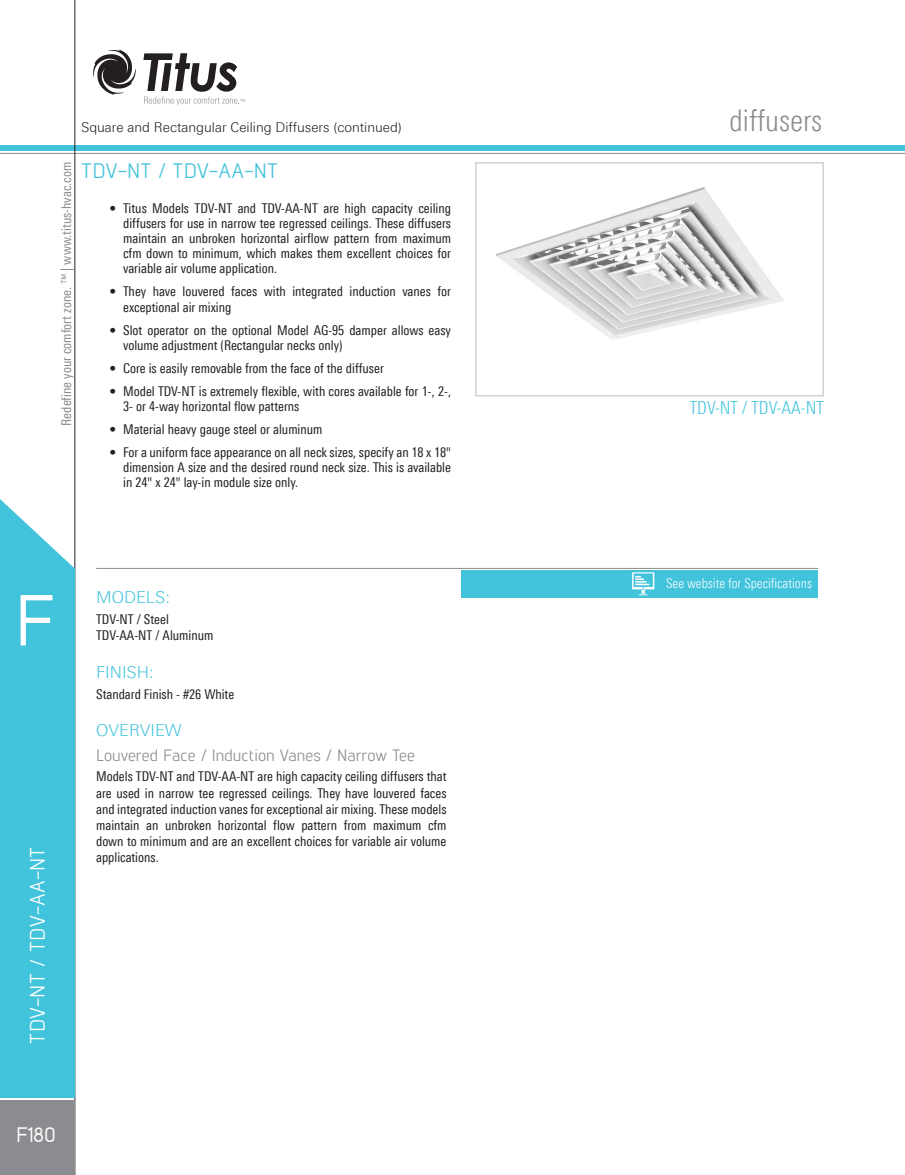
<style>
.page{position:relative;width:905px;height:1175px;background:#fff}
.page>*{position:absolute;margin:0;border:0;box-sizing:border-box;transform-origin:0 0}
.t1{font:500 72px "Lintel";color:#fff}
.t2{font:300 condensed 30px "LT Univers";color:#8a8c8f}
.catalog_title_-_prod{font:21px "Lintel";letter-spacing:.01em;color:#42c3dc}
.catalog_model_-_left{font:21px "Lintel";letter-spacing:.01em;color:#fff}
.t3{font:500 21px "Lintel";color:#fff}
.model_name_-_2017{font:300 condensed 18px "LT Univers";color:#42c3dc}
.catalog_-_overview_s{font:16.5px "Lintel";color:#8a8c8f}
.Titus_heading_3_2017{font:300 16.5px "LT Univers Basic";color:#42c3dc}
.Paragraph{font:condensed 13.5px/15px "LT Univers";color:#231f20;text-align:justify}
.figure_text_2017{font:300 13.5px "LT Univers Basic";color:#231f20}
.t4{font:condensed 13.5px "LT Univers";color:#8a8c8f}
.catalog_web_specific{font:300 condensed 13.5px "LT Univers";color:#fff}
</style>
<div class="page">
<svg style="left:93px;top:50px;width:43px;height:45px"></svg>
<svg style="left:143px;top:53px;width:102px;height:52px"></svg>
<hr style="left:0;top:153px;width:904px;height:1px;background:#8a8c8f">
<div style="left:0;top:146px;width:904px;height:5px;background:#42c3dc"></div>
<hr style="left:75px;top:0;width:1px;height:1174px;background:#231f20">
<div style="left:0;top:1100px;width:75px;height:74px;background:#8a8c8f"></div>
<div style="left:0;top:568px;width:75px;height:529px;background:#42c3dc"></div>
<svg style="left:0;top:492px;width:75px;height:76px"></svg>
<hr style="left:96px;top:568px;width:722px;height:1px;background:#8a8c8f">
<div style="left:461px;top:570px;width:357px;height:28px;background:#42c3dc"></div>
<img style="left:632px;top:572px;width:23px;height:24px">
<img style="left:495px;top:187px;width:289px;height:153px">
<div style="left:475px;top:162px;width:349px;height:234px;border:2px solid #d1d2d4"></div>
<p class="figure_text_2017" style="left:81px;top:119px;width:322px">Square and Rectangular Ceiling Diffusers (continued)</p>
<p class="catalog_title_-_prod" style="left:81px;top:156px;width:198px">TDV-NT / TDV-AA-NT</p>
<p class="t4" style="left:58px;top:426px;width:265px;rotate:-90deg">Redefine your comfort zone. ™ | www.titus-hvac.com</p>
<p class="Paragraph" style="left:123px;top:201px;width:329px;text-indent:-14px">• Titus Models TDV-NT and TDV-AA-NT are high capacity ceiling diffusers for use in narrow tee regressed ceilings. These diffusers maintain an unbroken horizontal airflow pattern from maximum cfm down to minimum, which makes them excellent choices for variable air volume application.</p>
<p class="Paragraph" style="left:123px;top:284px;width:329px;text-indent:-14px">• They have louvered faces with integrated induction vanes for exceptional air mixing</p>
<p class="Paragraph" style="left:123px;top:322px;width:329px;text-indent:-14px">• Slot operator on the optional Model AG-95 damper allows easy volume adjustment (Rectangular necks only)</p>
<p class="Paragraph" style="left:110px;top:360px;width:276px">• Core is easily removable from the face of the diffuser</p>
<p class="Paragraph" style="left:123px;top:383px;width:329px;text-indent:-14px">• Model TDV-NT is extremely flexible, with cores available for 1-, 2-,<br>3- or 4-way horizontal flow patterns</p>
<p class="Paragraph" style="left:110px;top:421px;width:214px">• Material heavy gauge steel or aluminum</p>
<p class="Paragraph" style="left:123px;top:445px;width:329px;text-indent:-14px">• For a uniform face appearance on all neck sizes, specify an 18 x 18" dimension A size and the desired round neck size. This is available in 24" x 24" lay-in module size only.</p>
<h1 class="t1" style="left:17px;top:573px;width:41px">F</h1>
<p class="catalog_model_-_left" style="left:23px;top:1043px;width:198px;rotate:-90deg">TDV-NT / TDV-AA-NT</p>
<h3 class="t3" style="left:17px;top:1121px;width:40px">F180</h3>
<p class="Titus_heading_3_2017" style="left:96px;top:587px;width:75px">MODELS:</p>
<p class="Paragraph" style="left:96px;top:611px;width:74px">TDV-NT / Steel</p>
<p class="Paragraph" style="left:96px;top:627px;width:119px">TDV-AA-NT / Aluminum</p>
<p class="Titus_heading_3_2017" style="left:96px;top:662px;width:59px">FINISH:</p>
<p class="Paragraph" style="left:96px;top:686px;width:140px">Standard Finish - #26 White</p>
<p class="Titus_heading_3_2017" style="left:96px;top:720px;width:87px">OVERVIEW</p>
<p class="catalog_-_overview_s" style="left:96px;top:743px;width:320px">Louvered Face / Induction Vanes / Narrow Tee</p>
<p class="Paragraph" style="left:96px;top:768px;width:352px;line-height:16.2px">Models TDV-NT and TDV-AA-NT are high capacity ceiling diffusers that are used in narrow tee regressed ceilings. They have louvered faces and integrated induction vanes for exceptional air mixing. These models maintain an unbroken horizontal flow pattern from maximum cfm down to minimum and are an excellent choices for variable air volume applications.</p>
<h2 class="t2" style="left:729px;top:103px;width:95px">diffusers</h2>
<p class="model_name_-_2017" style="left:689px;top:397px;width:136px">TDV-NT / TDV-AA-NT</p>
<p class="catalog_web_specific" style="left:666px;top:575px;width:147px">See website for Specifications</p>
</div>
